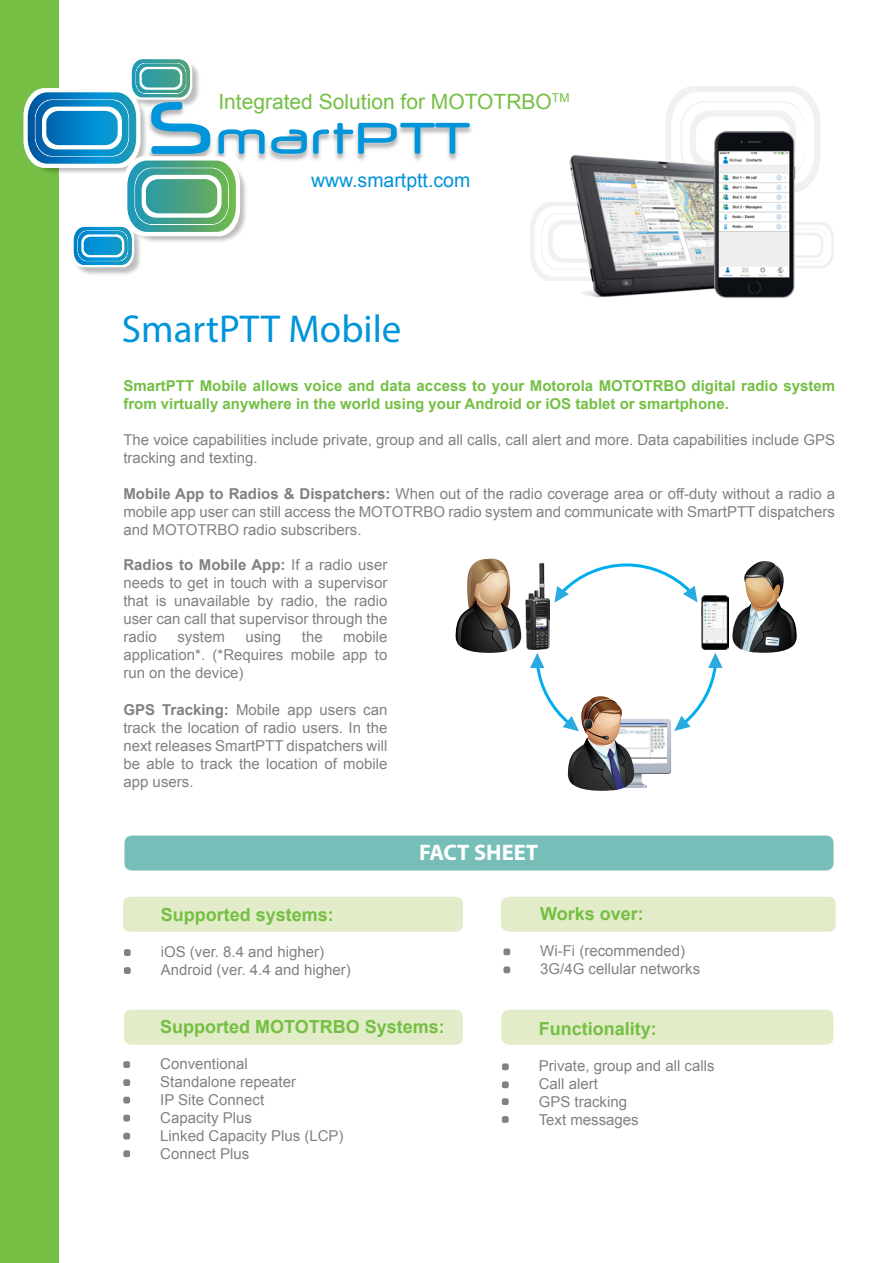
<style>
.page{position:relative;width:893px;height:1263px;background:#fff}
.page>*{position:absolute;margin:0;border:0;box-sizing:border-box;transform-origin:0 0}
.t1{font:39px "Myriad Pro";color:#0095da}
.t2{font:700 22.5px "Myriad Pro";color:#fff}
.t3{font:21px "Arial";color:#74bf44}
.t4{font:19.5px "Arial";color:#0094d9}
.t5{font:700 18px "Arial";color:#74bf44}
.t6{font:15px/18px "Arial";color:#808184}
.t7{font:700 15px/18px "Arial";color:#74bf44}
.s1{font-weight:700}
</style>
<div class="page">
<div style="left:124px;top:835px;width:709px;height:35px;background:#77beb9;border-radius:8px"></div>
<div style="left:124px;top:1010px;width:339px;height:35px;background:#e3ecc8;border-radius:8px"></div>
<div style="left:501px;top:1010px;width:332px;height:35px;background:#e3ecc8"></div>
<div style="left:501px;top:897px;width:335px;height:35px;background:#e3ecc8"></div>
<div style="left:123px;top:897px;width:340px;height:35px;background:#e3ecc8;border-radius:8px"></div>
<div style="left:0;top:0;width:59px;height:1263px;background:#74bf44"></div>
<img style="left:77px;top:267px;width:61px;height:8px">
<svg style="left:23px;top:59px;width:447px;height:208px"></svg>
<div style="left:124px;top:949px;width:7px;height:7px;background:#808184;border-radius:2px"></div>
<div style="left:124px;top:967px;width:7px;height:7px;background:#808184;border-radius:2px"></div>
<div style="left:502px;top:1063px;width:7px;height:7px;background:#808184;border-radius:2px"></div>
<div style="left:502px;top:1081px;width:7px;height:7px;background:#808184;border-radius:2px"></div>
<div style="left:123px;top:1061px;width:7px;height:7px;background:#808184;border-radius:2px"></div>
<div style="left:123px;top:1079px;width:7px;height:7px;background:#808184;border-radius:2px"></div>
<div style="left:503px;top:948px;width:7px;height:7px;background:#808184;border-radius:2px"></div>
<div style="left:503px;top:966px;width:7px;height:7px;background:#808184;border-radius:2px"></div>
<div style="left:123px;top:1097px;width:7px;height:6px;background:#808184;border-radius:2px"></div>
<div style="left:123px;top:1115px;width:7px;height:6px;background:#808184;border-radius:2px"></div>
<div style="left:123px;top:1133px;width:7px;height:6px;background:#808184;border-radius:2px"></div>
<div style="left:502px;top:1098px;width:7px;height:7px;background:#808184;border-radius:2px"></div>
<div style="left:502px;top:1116px;width:7px;height:7px;background:#808184;border-radius:2px"></div>
<img style="left:562px;top:132px;width:239px;height:166px">
<div style="left:123px;top:1150px;width:7px;height:7px;background:#808184;border-radius:2px"></div>
<svg style="left:456px;top:559px;width:65px;height:94px"></svg>
<img style="left:526px;top:563px;width:24px;height:86px">
<svg style="left:554px;top:586px;width:15px;height:17px"></svg>
<img style="left:634px;top:774px;width:12px;height:14px">
<img style="left:634px;top:720px;width:37px;height:53px">
<img style="left:634px;top:723px;width:33px;height:40px">
<img style="left:702px;top:595px;width:27px;height:54px">
<svg style="left:732px;top:561px;width:65px;height:92px"></svg>
<svg style="left:683px;top:586px;width:14px;height:16px"></svg>
<img style="left:563px;top:696px;width:71px;height:95px">
<svg style="left:530px;top:653px;width:14px;height:15px"></svg>
<svg style="left:674px;top:716px;width:17px;height:15px"></svg>
<svg style="left:708px;top:653px;width:15px;height:15px"></svg>
<h3 class="t3" style="left:218px;top:88px;width:353px">Integrated Solution for MOTOTRBO<sup>TM</sup></h3>
<h3 class="t4" style="left:311px;top:167px;width:161px">www.smartptt.com</h3>
<h1 class="t1" style="left:122px;top:305px;width:281px">SmartPTT Mobile</h1>
<p class="t7" style="left:123px;top:377px;width:713px">SmartPTT Mobile allows voice and data access to your Motorola MOTOTRBO digital radio system from virtually anywhere in the world using your Android or iOS tablet or smartphone.</p>
<p class="t6" style="left:123px;top:431px;width:713px">The voice capabilities include private, group and all calls, call alert and more. Data capabilities include GPS tracking and texting.</p>
<p class="t6" style="left:123px;top:485px;width:713px;text-align:justify"><span class="s1">Mobile App to Radios &amp; Dispatchers:</span> When out of the radio coverage area or off-duty without a radio a mobile app user can still access the MOTOTRBO radio system and communicate with SmartPTT dispatchers and MOTOTRBO radio subscribers.</p>
<p class="t6" style="left:123px;top:556px;width:266px;text-align:justify"><span class="s1">Radios to Mobile App:</span> If a radio user needs to get in touch with a supervisor that is unavailable by radio, the radio user can call that supervisor through the radio</p>
<p class="t6" style="left:123px;top:628px;width:265px;text-align:justify;text-indent:220px">mobile application*. (*Requires mobile app to run on the device)</p>
<p class="t6" style="left:123px;top:701px;width:265px;text-align:justify"><span class="s1">GPS Tracking:</span> Mobile app users can track the location of radio users. In the next releases SmartPTT dispatchers will be able to track the location of mobile app users.</p>
<p class="t6" style="left:177px;top:628px;width:49px">system</p>
<p class="t6" style="left:245px;top:628px;width:37px">using</p>
<p class="t6" style="left:302px;top:628px;width:22px">the</p>
<p class="t5" style="left:161px;top:902px;width:175px">Supported systems:</p>
<p class="t6" style="left:161px;top:942px;width:192px">iOS (ver. 8.4 and higher)<br>Android (ver. 4.4 and higher)</p>
<h2 class="t2" style="left:419px;top:838px;width:121px">FACT SHEET</h2>
<p class="t5" style="left:540px;top:901px;width:105px">Works over:</p>
<p class="t6" style="left:540px;top:942px;width:162px">Wi-Fi (recommended)<br>3G/4G cellular networks</p>
<p class="t5" style="left:160px;top:1014px;width:286px">Supported MOTOTRBO Systems:</p>
<p class="t6" style="left:160px;top:1054px;width:185px">Conventional<br>Standalone repeater<br>IP Site Connect<br>Capacity Plus<br>Linked Capacity Plus (LCP)<br>Connect Plus</p>
<p class="t5" style="left:539px;top:1016px;width:120px">Functionality:</p>
<p class="t6" style="left:539px;top:1057px;width:177px">Private, group and all calls<br>Call alert<br>GPS tracking<br>Text messages</p>
</div>
